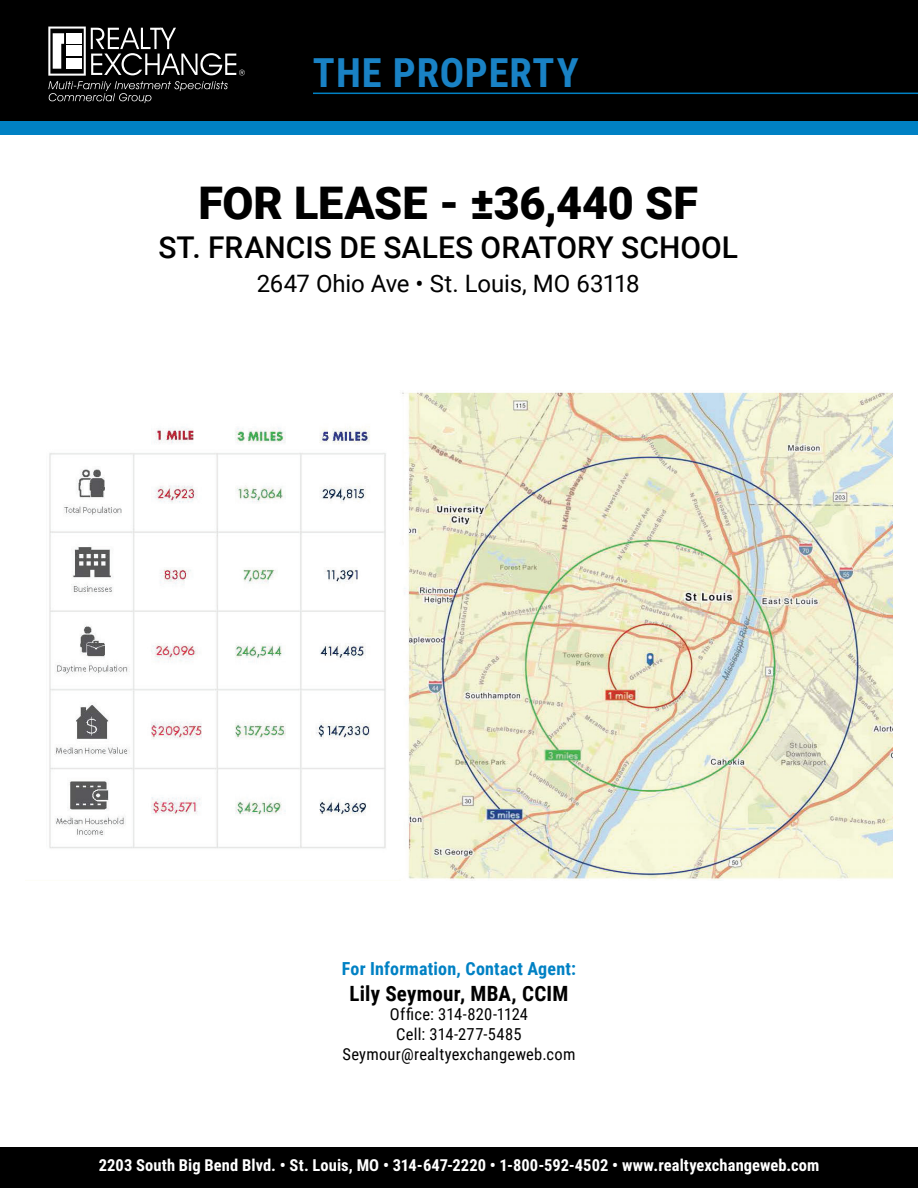
<style>
.page{position:relative;width:918px;height:1188px;background:#fff}
.page>*{position:absolute;margin:0;border:0;box-sizing:border-box;transform-origin:0 0}
.t1{font:900 45px "Roboto";letter-spacing:-.005em;color:#000}
.t2{font:700 40.5px "Roboto Condensed";letter-spacing:.02em;color:#1982c5}
.t3{font:500 30px "Roboto";color:#000}
.t4{font:24px "Roboto";letter-spacing:-.01em;color:#000}
.t5{font:700 21px "Roboto Condensed";letter-spacing:.01em;color:#000}
.t6{font:700 18px "Roboto Condensed";letter-spacing:.01em;color:#0081c4}
.t7{font:700 16.5px "Roboto Condensed";letter-spacing:.005em;color:#fff}
.t8{font:16.5px/19.8px "Roboto Condensed";letter-spacing:.015em;color:#000;text-align:center}
</style>
<div class="page">
<img style="left:49px;top:392px;width:844px;height:488px">
<div style="left:0;top:0;width:918px;height:122px;background:#000"></div>
<div style="left:0;top:1147px;width:918px;height:41px;background:#000"></div>
<hr style="left:313px;top:93px;width:605px;height:1px;background:#0081c4">
<div style="left:0;top:122px;width:918px;height:13px;background:#0081c4"></div>
<svg style="left:48px;top:27px;width:197px;height:76px"></svg>
<h2 class="t2" style="left:313px;top:45px;width:267px">THE PROPERTY</h2>
<h1 class="t1" style="left:198px;top:171px;width:501px">FOR LEASE - ±36,440 SF</h1>
<h3 class="t3" style="left:158px;top:226px;width:581px">ST. FRANCIS DE SALES ORATORY SCHOOL</h3>
<h3 class="t4" style="left:257px;top:267px;width:385px">2647 Ohio Ave • St. Louis, MO 63118</h3>
<p class="t6" style="left:342px;top:956px;width:236px">For Information, Contact Agent:</p>
<p class="t5" style="left:350px;top:978px;width:220px">Lily Seymour, MBA, CCIM</p>
<p class="t8" style="left:342px;top:1004px;width:235px">Office: 314-820-1124<br>Cell: 314-277-5485<br>Seymour@realtyexchangeweb.com</p>
<p class="t7" style="left:99px;top:1154px;width:722px">2203 South Big Bend Blvd. • St. Louis, MO • 314-647-2220 • 1-800-592-4502 • www.realtyexchangeweb.com</p>
</div>
